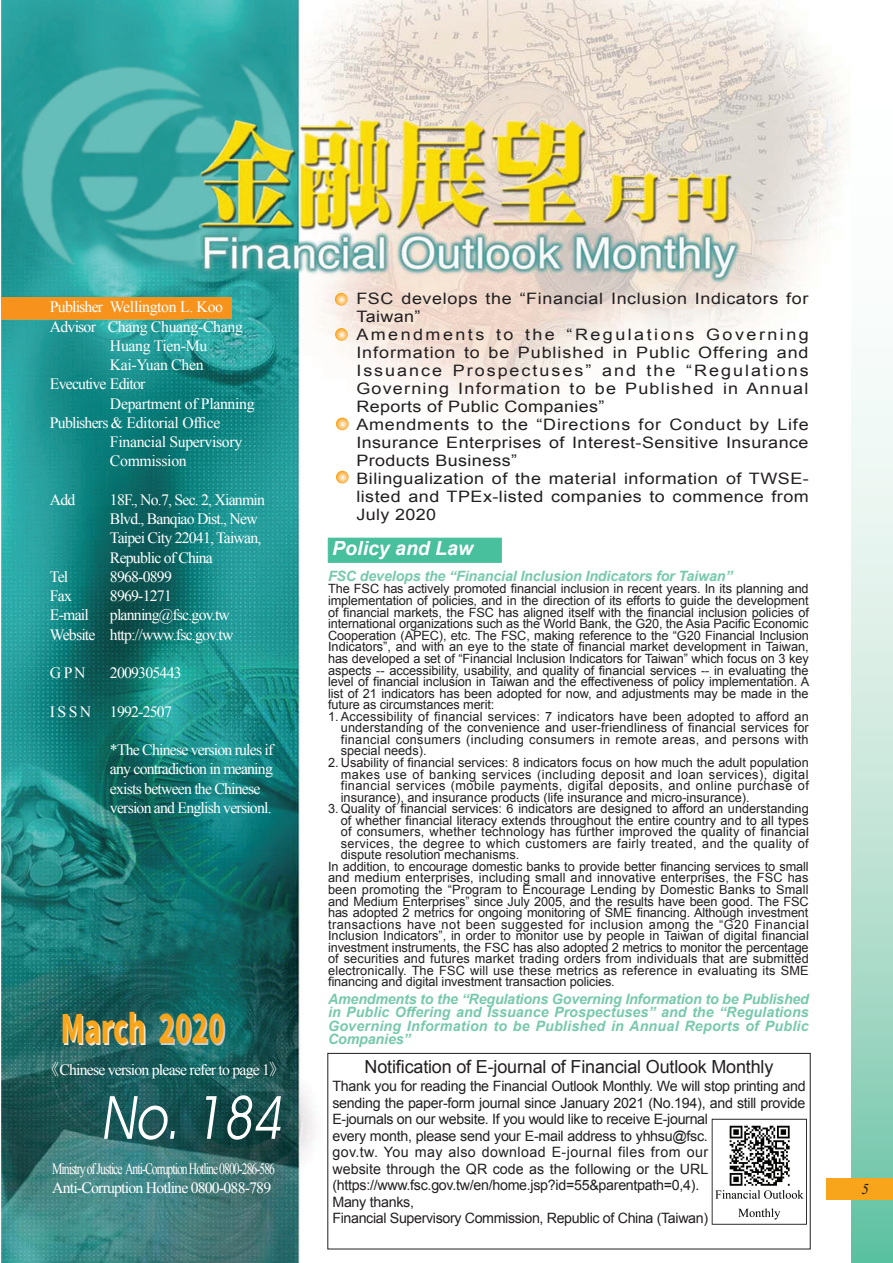
<style>
.page{position:relative;width:893px;height:1263px;background:#fff}
.page>*{position:absolute;margin:0;border:0;box-sizing:border-box;transform-origin:0 0}
.t1{font:60px "Avant Garde IT Cby BT";color:#fff;scale:.86 1}
.t2{font:900 39px "Noto Sans CJ Ktc";color:#f9a51b;scale:.7 1}
.t3{font:italic 700 19.5px "Arial";color:#fff}
.t4{font:18px "Arial";letter-spacing:-.01em;color:#231f20}
.t5{font:15.75px/18px "Arial";letter-spacing:.035em;color:#231f20;scale:1.14 1}
.t6{font:15.75px/19.2px "Times New Roman";letter-spacing:-.05em;color:#fff}
.t7{font:15.75px "Times New Roman";letter-spacing:-.02em;color:#fff}
.t8{font:15.75px/19.2px "Times New Roman";letter-spacing:-.08em;color:#fff;scale:.74 1}
.t9{font:italic 15px "Times New Roman";color:#231f20}
.t10{font:14.25px/16.5px "Arial";letter-spacing:-.02em;color:#231f20}
.t11{font:italic 700 14.25px/13.5px "Arial";letter-spacing:-.01em;color:#77c9ae;text-align:justify}
.t12{font:12.75px/11.6px "Arial";color:#231f20;text-align:justify}
.t13{font:12.75px "Arial";letter-spacing:.025em;color:#231f20}
.t14{font:12.75px "Arial";letter-spacing:.02em;color:#231f20}
.t15{font:12.75px "Arial";letter-spacing:.035em;color:#231f20}
.s1{font-family:"Noto Sans CJ Ktc";font-weight:300}
</style>
<div class="page">
<img style="left:1px;top:0;width:850px;height:1263px">
<svg style="left:851px;top:367px;width:42px;height:896px;background:#bde3d5"></svg>
<div style="left:826px;top:1178px;width:67px;height:21px;background:#f9a51b"></div>
<div style="left:1px;top:297px;width:231px;height:22px;background:#f7931d"></div>
<div style="left:328px;top:538px;width:174px;height:24px;background:#48bf9d"></div>
<svg style="left:335px;top:293px;width:13px;height:13px"></svg>
<svg style="left:335px;top:328px;width:13px;height:13px"></svg>
<svg style="left:336px;top:417px;width:13px;height:13px"></svg>
<div style="left:327px;top:1053px;width:484px;height:196px;border:1px solid #231f20"></div>
<img style="left:712px;top:1119px;width:95px;height:105px">
<svg style="left:336px;top:471px;width:13px;height:12px"></svg>
<p class="t7" style="left:50px;top:297px;width:175px">Publisher Wellington L. Koo</p>
<p class="t7" style="left:50px;top:316px;width:194px">Advisor Chang Chuang-Chang</p>
<p class="t7" style="left:110px;top:335px;width:99px">Huang Tien-Mu</p>
<p class="t7" style="left:110px;top:354px;width:95px">Kai-Yuan Chen</p>
<p class="t6" style="left:50px;top:374px;width:97px">Evecutive Editor</p>
<p class="t7" style="left:110px;top:393px;width:146px">Department of Planning</p>
<p class="t7" style="left:50px;top:412px;width:172px">Publishers &amp; Editorial Office</p>
<p class="t7" style="left:110px;top:431px;width:134px">Financial Supervisory</p>
<p class="t7" style="left:110px;top:450px;width:78px">Commission</p>
<p class="t6" style="left:50px;top:490px;width:27px">Add</p>
<p class="t6" style="left:110px;top:490px;width:157px">18F., No.7, Sec. 2, Xianmin<br>Blvd., Banqiao Dist., New<br>Taipei City 22041, Taiwan,<br>Republic of China</p>
<p class="t6" style="left:50px;top:567px;width:20px">Tel</p>
<p class="t6" style="left:110px;top:567px;width:63px">8968-0899</p>
<p class="t6" style="left:50px;top:586px;width:24px">Fax</p>
<p class="t6" style="left:110px;top:586px;width:63px">8969-1271</p>
<p class="t6" style="left:50px;top:605px;width:40px">E-mail</p>
<p class="t6" style="left:50px;top:605px;width:185px;text-align:right">planning@fsc.gov.tw<br>Website http://www.fsc.gov.tw</p>
<p class="t6" style="left:50px;top:663px;width:37px">G P N</p>
<p class="t6" style="left:110px;top:663px;width:73px">2009305443</p>
<p class="t6" style="left:50px;top:701px;width:123px">I S S N 1992-2507</p>
<p class="t6" style="left:110px;top:740px;width:165px">*The Chinese version rules if any contradiction in meaning exists between the Chinese version and English versionl.</p>
<h2 class="t2" style="left:60px;top:1007px;width:236px">March 2020</h2>
<p class="t6" style="left:43px;top:1059px;width:243px"><span class="s1">《</span>Chinese version please refer to page 1<span class="s1">》</span></p>
<h1 class="t1" style="left:101px;top:1081px;width:223px">No. 184</h1>
<p class="t8" style="left:52px;top:1159px;width:303px">Ministry of Justice Anti-Corruption Hotline 0800-286-586<br>Anti-Corruption Hotline 0800-088-789</p>
<p class="t5" style="left:356px;top:289px;width:398px">FSC develops the “Financial Inclusion Indicators for Taiwan”<br>Amendments to the “Regulations Governing Information to be Published in Public Offering and Issuance Prospectuses” and the “Regulations Governing Information to be Published in Annual Reports of Public Companies”<br>Amendments to the “Directions for Conduct by Life Insurance Enterprises of Interest-Sensitive Insurance Products Business”<br>Bilingualization of the material information of TWSE&shy;listed and TPEx-listed companies to commence from July 2020</p>
<h3 class="t3" style="left:332px;top:535px;width:142px">Policy and Law</h3>
<p class="t11" style="left:328px;top:569px;width:406px">FSC develops the “Financial Inclusion Indicators for Taiwan”</p>
<p class="t12" style="left:328px;top:583px;width:482px">The FSC has actively promoted financial inclusion in recent years. In its planning and</p>
<p class="t12" style="left:328px;top:595px;width:482px">implementation of policies, and in the direction of its efforts to guide the development</p>
<p class="t12" style="left:328px;top:607px;width:482px">of financial markets, the FSC has aligned itself with the financial inclusion policies of</p>
<p class="t12" style="left:328px;top:618px;width:482px">international organizations such as the World Bank, the G20, the Asia Pacific Economic</p>
<p class="t12" style="left:328px;top:630px;width:482px">Cooperation (APEC), etc. The FSC, making reference to the “G20 Financial Inclusion</p>
<p class="t12" style="left:328px;top:641px;width:482px">Indicators”, and with an eye to the state of financial market development in Taiwan,</p>
<p class="t12" style="left:328px;top:653px;width:482px">has developed a set of “Financial Inclusion Indicators for Taiwan” which focus on 3 key</p>
<p class="t12" style="left:328px;top:664px;width:482px">aspects -- accessibility, usability, and quality of financial services -- in evaluating the</p>
<p class="t12" style="left:328px;top:676px;width:483px">level of financial inclusion in Taiwan and the effectiveness of policy implementation. A</p>
<p class="t12" style="left:328px;top:687px;width:482px">list of 21 indicators has been adopted for now, and adjustments may be made in the</p>
<p class="t12" style="left:328px;top:699px;width:168px">future as circumstances merit:</p>
<p class="t14" style="left:328px;top:708px;width:482px">1.Accessibility of financial services: 7 indicators have been adopted to afford an</p>
<p class="t12" style="left:341px;top:722px;width:469px">understanding of the convenience and user-friendliness of financial services for</p>
<p class="t13" style="left:341px;top:731px;width:469px">financial consumers (including consumers in remote areas, and persons with</p>
<p class="t12" style="left:341px;top:745px;width:87px">special needs).</p>
<p class="t12" style="left:341px;top:757px;width:470px;text-indent:-13px">2. Usability of financial services: 8 indicators focus on how much the adult population makes use of banking services (including deposit and loan services), digital financial services (mobile payments, digital deposits, and online purchase of insurance), and insurance products (life insurance and micro-insurance).</p>
<p class="t12" style="left:328px;top:803px;width:482px">3. Quality of financial services: 6 indicators are designed to afford an understanding</p>
<p class="t12" style="left:341px;top:814px;width:469px">of whether financial literacy extends throughout the entire country and to all types</p>
<p class="t12" style="left:341px;top:826px;width:469px">of consumers, whether technology has further improved the quality of financial</p>
<p class="t13" style="left:341px;top:835px;width:469px">services, the degree to which customers are fairly treated, and the quality of</p>
<p class="t12" style="left:341px;top:849px;width:180px">dispute resolution mechanisms.</p>
<p class="t12" style="left:328px;top:861px;width:482px">In addition, to encourage domestic banks to provide better financing services to small</p>
<p class="t12" style="left:328px;top:872px;width:482px">and medium enterprises, including small and innovative enterprises, the FSC has</p>
<p class="t12" style="left:328px;top:884px;width:482px">been promoting the “Program to Encourage Lending by Domestic Banks to Small</p>
<p class="t12" style="left:328px;top:895px;width:482px">and Medium Enterprises” since July 2005, and the results have been good. The FSC</p>
<p class="t12" style="left:328px;top:907px;width:482px">has adopted 2 metrics for ongoing monitoring of SME financing. Although investment</p>
<p class="t15" style="left:328px;top:916px;width:482px">transactions have not been suggested for inclusion among the “G20 Financial</p>
<p class="t12" style="left:328px;top:930px;width:482px">Inclusion Indicators”, in order to monitor use by people in Taiwan of digital financial</p>
<p class="t12" style="left:328px;top:942px;width:482px">investment instruments, the FSC has also adopted 2 metrics to monitor the percentage</p>
<p class="t12" style="left:328px;top:953px;width:482px">of securities and futures market trading orders from individuals that are submitted</p>
<p class="t12" style="left:328px;top:965px;width:482px">electronically. The FSC will use these metrics as reference in evaluating its SME</p>
<p class="t12" style="left:328px;top:976px;width:288px">financing and digital investment transaction policies.</p>
<p class="t11" style="left:328px;top:993px;width:482px">Amendments to the “Regulations Governing Information to be Published in Public Offering and Issuance Prospectuses” and the “Regulations Governing Information to be Published in Annual Reports of Public Companies”</p>
<h3 class="t4" style="left:365px;top:1055px;width:410px">Notification of E-journal of Financial Outlook Monthly</h3>
<p class="t10" style="left:332px;top:1078px;width:475px">Thank you for reading the Financial Outlook Monthly. We will stop printing and sending the paper-form journal since January 2021 (No.194), and still provide E-journals on our website. If you would like to receive E-journal<br>every month, please send your E-mail address to yhhsu@fsc.<br>gov.tw. You may also download E-journal files from our<br>website through the QR code as the following or the URL (https://www.fsc.gov.tw/en/home.jsp?id=55&amp;parentpath=0,4).<br>Many thanks,<br>Financial Supervisory Commission, Republic of China (Taiwan)</p>
<p class="t9" style="left:861px;top:1179px;width:9px">5</p>
</div>
